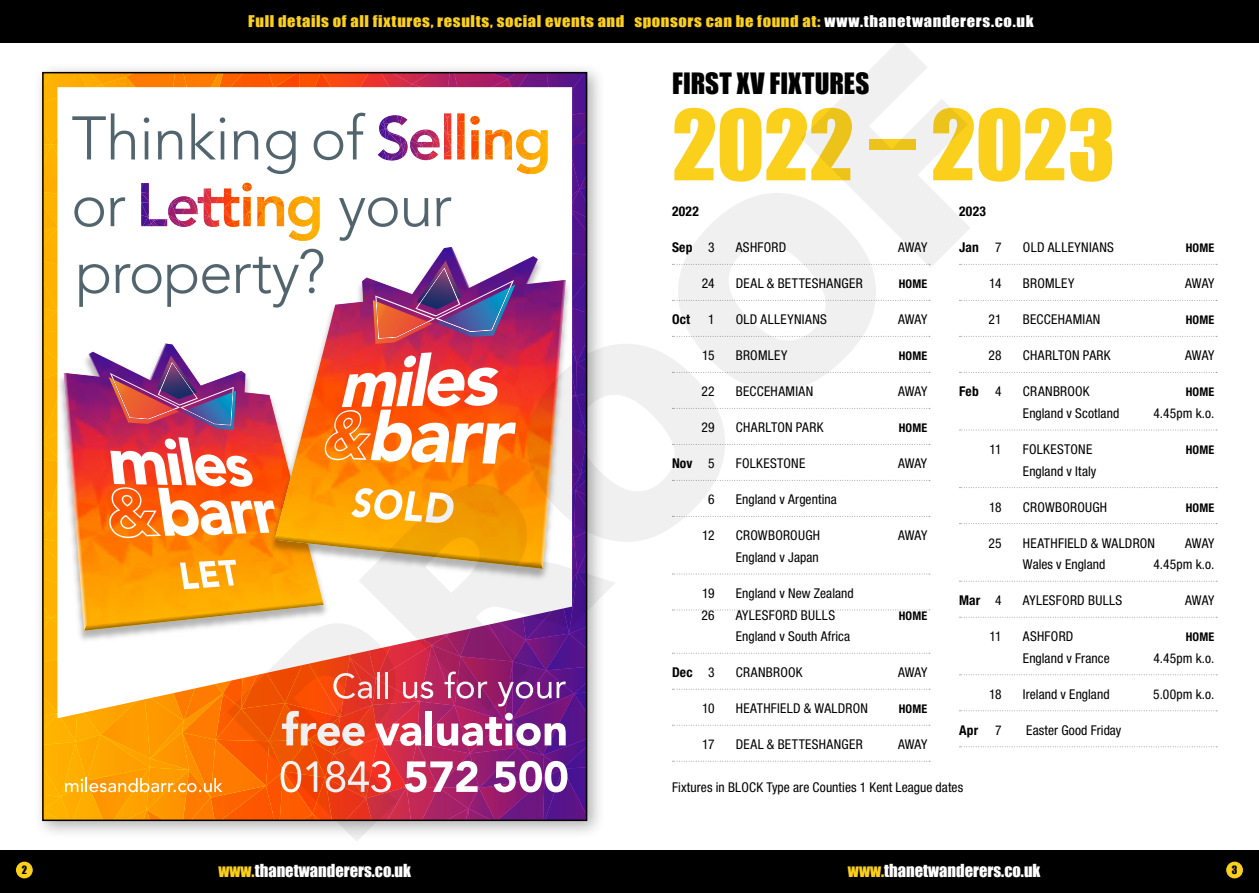
<style>
.page{position:relative;width:1259px;height:893px;background:#fff}
.page>*{position:absolute;margin:0;border:0;box-sizing:border-box;transform-origin:0 0}
.t1{font:90px "Impact";letter-spacing:-.01em;color:#fbd01d}
.t2{font:27px "Impact";letter-spacing:.01em;color:#000}
.t3{font:16.5px "Impact";color:#fff}
.t4{font:14.85px "Impact";letter-spacing:.035em;color:#fbd01d;scale:1.11 1}
.t5{font:condensed 13.5px "Helvetica Neue";letter-spacing:.015em;color:#000}
.t6{font:700 condensed 13.5px "Helvetica Neue";letter-spacing:.015em;color:#000}
.t7{font:700 condensed 12px "Helvetica Neue";letter-spacing:.015em;color:#000}
.t8{font:10.5px "Impact";color:#000}
.s1{color:#fff}
.s2{font-weight:400}
.s3{color:#fbd01d}
</style>
<div class="page">
<div style="left:32px;top:62px;width:574px;height:778px;background:#000;opacity:.31"></div>
<svg style="left:45px;top:75px;width:539px;height:743px"></svg>
<svg style="left:672px;top:264px;width:258px;height:1px"></svg>
<svg style="left:672px;top:300px;width:258px;height:1px"></svg>
<svg style="left:672px;top:336px;width:258px;height:1px"></svg>
<svg style="left:672px;top:372px;width:258px;height:1px"></svg>
<svg style="left:672px;top:408px;width:258px;height:1px"></svg>
<svg style="left:672px;top:444px;width:258px;height:1px"></svg>
<svg style="left:672px;top:480px;width:258px;height:1px"></svg>
<svg style="left:672px;top:516px;width:258px;height:1px"></svg>
<svg style="left:672px;top:574px;width:258px;height:1px"></svg>
<svg style="left:672px;top:610px;width:258px;height:1px"></svg>
<svg style="left:672px;top:653px;width:258px;height:1px"></svg>
<svg style="left:672px;top:689px;width:258px;height:1px"></svg>
<svg style="left:672px;top:725px;width:258px;height:1px"></svg>
<svg style="left:672px;top:761px;width:258px;height:1px"></svg>
<svg style="left:959px;top:264px;width:258px;height:1px"></svg>
<svg style="left:959px;top:300px;width:258px;height:1px"></svg>
<svg style="left:959px;top:336px;width:258px;height:1px"></svg>
<svg style="left:959px;top:372px;width:258px;height:1px"></svg>
<svg style="left:959px;top:430px;width:258px;height:1px"></svg>
<svg style="left:959px;top:487px;width:258px;height:1px"></svg>
<svg style="left:959px;top:523px;width:258px;height:1px"></svg>
<svg style="left:959px;top:581px;width:258px;height:1px"></svg>
<svg style="left:959px;top:617px;width:258px;height:1px"></svg>
<svg style="left:959px;top:674px;width:258px;height:1px"></svg>
<svg style="left:959px;top:710px;width:258px;height:1px"></svg>
<svg style="left:959px;top:746px;width:258px;height:1px"></svg>
<div style="left:0;top:0;width:1259px;height:43px;background:#000"></div>
<div style="left:0;top:850px;width:1259px;height:43px;background:#000"></div>
<div style="left:16px;top:862px;width:17px;height:16px;background:#fbd01d;border-radius:50%"></div>
<div style="left:1226px;top:862px;width:17px;height:16px;background:#fbd01d;border-radius:50%"></div>
<p class="t4" style="left:248px;top:9px;width:709px">Full details of all fixtures, results, social events and sponsors can be found at: <span class="s1">www.thanetwanderers.co.uk</span></p>
<h2 class="t2" style="left:672px;top:62px;width:199px">FIRST XV FIXTURES</h2>
<h1 class="t1" style="left:672px;top:75px;width:445px">2022 – 2023</h1>
<p class="t6" style="left:672px;top:203px;width:28px">2022</p>
<p class="t6" style="left:672px;top:239px;width:44px">Sep <span class="s2">3</span></p>
<p class="t5" style="left:736px;top:240px;width:52px">ASHFORD</p>
<p class="t5" style="left:898px;top:240px;width:31px">AWAY</p>
<p class="t5" style="left:702px;top:276px;width:14px">24</p>
<p class="t5" style="left:736px;top:276px;width:128px">DEAL &amp; BETTESHANGER</p>
<p class="t7" style="left:898px;top:277px;width:30px">HOME</p>
<p class="t6" style="left:672px;top:311px;width:20px">Oct</p>
<p class="t5" style="left:708px;top:312px;width:8px">1</p>
<p class="t5" style="left:736px;top:312px;width:93px">OLD ALLEYNIANS</p>
<p class="t5" style="left:898px;top:312px;width:31px">AWAY</p>
<p class="t5" style="left:702px;top:348px;width:14px">15</p>
<p class="t5" style="left:736px;top:348px;width:53px">BROMLEY</p>
<p class="t7" style="left:898px;top:349px;width:30px">HOME</p>
<p class="t5" style="left:701px;top:384px;width:15px">22</p>
<p class="t5" style="left:736px;top:384px;width:79px">BECCEHAMIAN</p>
<p class="t5" style="left:898px;top:384px;width:31px">AWAY</p>
<p class="t5" style="left:701px;top:420px;width:15px">29</p>
<p class="t5" style="left:736px;top:420px;width:89px">CHARLTON PARK</p>
<p class="t7" style="left:898px;top:421px;width:30px">HOME</p>
<p class="t6" style="left:672px;top:455px;width:44px">Nov <span class="s2">5</span></p>
<p class="t5" style="left:736px;top:456px;width:71px">FOLKESTONE</p>
<p class="t5" style="left:898px;top:456px;width:31px">AWAY</p>
<p class="t5" style="left:708px;top:492px;width:8px">6</p>
<p class="t5" style="left:736px;top:492px;width:102px">England v Argentina</p>
<p class="t5" style="left:702px;top:528px;width:14px">12</p>
<p class="t5" style="left:736px;top:528px;width:86px">CROWBOROUGH</p>
<p class="t5" style="left:898px;top:528px;width:31px">AWAY</p>
<p class="t5" style="left:736px;top:549px;width:84px">England v Japan</p>
<p class="t5" style="left:702px;top:585px;width:14px">19</p>
<p class="t5" style="left:736px;top:585px;width:119px">England v New Zealand</p>
<p class="t5" style="left:701px;top:607px;width:15px">26</p>
<p class="t5" style="left:736px;top:607px;width:101px">AYLESFORD BULLS</p>
<p class="t7" style="left:898px;top:608px;width:30px">HOME</p>
<p class="t5" style="left:736px;top:629px;width:116px">England v South Africa</p>
<p class="t6" style="left:672px;top:664px;width:44px">Dec <span class="s2">3</span></p>
<p class="t5" style="left:736px;top:665px;width:68px">CRANBROOK</p>
<p class="t5" style="left:898px;top:665px;width:31px">AWAY</p>
<p class="t5" style="left:702px;top:701px;width:14px">10</p>
<p class="t5" style="left:736px;top:701px;width:134px">HEATHFIELD &amp; WALDRON</p>
<p class="t7" style="left:898px;top:702px;width:30px">HOME</p>
<p class="t5" style="left:702px;top:737px;width:14px">17</p>
<p class="t5" style="left:736px;top:737px;width:128px">DEAL &amp; BETTESHANGER</p>
<p class="t5" style="left:898px;top:737px;width:31px">AWAY</p>
<p class="t6" style="left:959px;top:203px;width:28px">2023</p>
<p class="t6" style="left:959px;top:239px;width:44px">Jan <span class="s2">7</span></p>
<p class="t5" style="left:1023px;top:240px;width:93px">OLD ALLEYNIANS</p>
<p class="t7" style="left:1185px;top:241px;width:30px">HOME</p>
<p class="t5" style="left:989px;top:276px;width:14px">14</p>
<p class="t5" style="left:1023px;top:276px;width:53px">BROMLEY</p>
<p class="t5" style="left:1185px;top:276px;width:31px">AWAY</p>
<p class="t5" style="left:988px;top:312px;width:15px">21</p>
<p class="t5" style="left:1023px;top:312px;width:79px">BECCEHAMIAN</p>
<p class="t7" style="left:1185px;top:313px;width:30px">HOME</p>
<p class="t5" style="left:988px;top:348px;width:15px">28</p>
<p class="t5" style="left:1023px;top:348px;width:89px">CHARLTON PARK</p>
<p class="t5" style="left:1185px;top:348px;width:31px">AWAY</p>
<p class="t6" style="left:959px;top:383px;width:44px">Feb <span class="s2">4</span></p>
<p class="t5" style="left:1023px;top:384px;width:68px">CRANBROOK</p>
<p class="t7" style="left:1185px;top:385px;width:30px">HOME</p>
<p class="t5" style="left:1023px;top:405px;width:98px">England v Scotland</p>
<p class="t5" style="left:1153px;top:405px;width:62px">4.45pm k.o.</p>
<p class="t5" style="left:989px;top:441px;width:14px">11</p>
<p class="t5" style="left:1023px;top:441px;width:71px">FOLKESTONE</p>
<p class="t7" style="left:1185px;top:442px;width:30px">HOME</p>
<p class="t5" style="left:1023px;top:463px;width:75px">England v Italy</p>
<p class="t5" style="left:989px;top:499px;width:14px">18</p>
<p class="t5" style="left:1023px;top:499px;width:86px">CROWBOROUGH</p>
<p class="t7" style="left:1185px;top:500px;width:30px">HOME</p>
<p class="t5" style="left:988px;top:535px;width:15px">25</p>
<p class="t5" style="left:1023px;top:535px;width:134px">HEATHFIELD &amp; WALDRON</p>
<p class="t5" style="left:1185px;top:535px;width:31px">AWAY</p>
<p class="t5" style="left:1023px;top:557px;width:84px">Wales v England</p>
<p class="t5" style="left:1153px;top:557px;width:62px">4.45pm k.o.</p>
<p class="t6" style="left:959px;top:592px;width:44px">Mar <span class="s2">4</span></p>
<p class="t5" style="left:1023px;top:593px;width:101px">AYLESFORD BULLS</p>
<p class="t5" style="left:1185px;top:593px;width:31px">AWAY</p>
<p class="t5" style="left:989px;top:629px;width:14px">11</p>
<p class="t5" style="left:1023px;top:629px;width:52px">ASHFORD</p>
<p class="t7" style="left:1185px;top:630px;width:30px">HOME</p>
<p class="t5" style="left:1023px;top:650px;width:88px">England v France</p>
<p class="t5" style="left:1153px;top:650px;width:62px">4.45pm k.o.</p>
<p class="t5" style="left:989px;top:686px;width:14px">18</p>
<p class="t5" style="left:1023px;top:686px;width:88px">Ireland v England</p>
<p class="t5" style="left:1153px;top:686px;width:63px">5.00pm k.o.</p>
<p class="t6" style="left:959px;top:722px;width:21px">Apr</p>
<p class="t5" style="left:995px;top:722px;width:8px">7</p>
<p class="t5" style="left:1026px;top:722px;width:97px">Easter Good Friday</p>
<p class="t5" style="left:672px;top:780px;width:293px">Fixtures in BLOCK Type are Counties 1 Kent League dates</p>
<p class="t8" style="left:22px;top:862px;width:7px">2</p>
<p class="t3" style="left:218px;top:858px;width:194px"><span class="s3">www.</span>thanetwanderers.co.uk</p>
<p class="t3" style="left:848px;top:858px;width:194px"><span class="s3">www.</span>thanetwanderers.co.uk</p>
<p class="t8" style="left:1231px;top:862px;width:7px">3</p>
</div>
